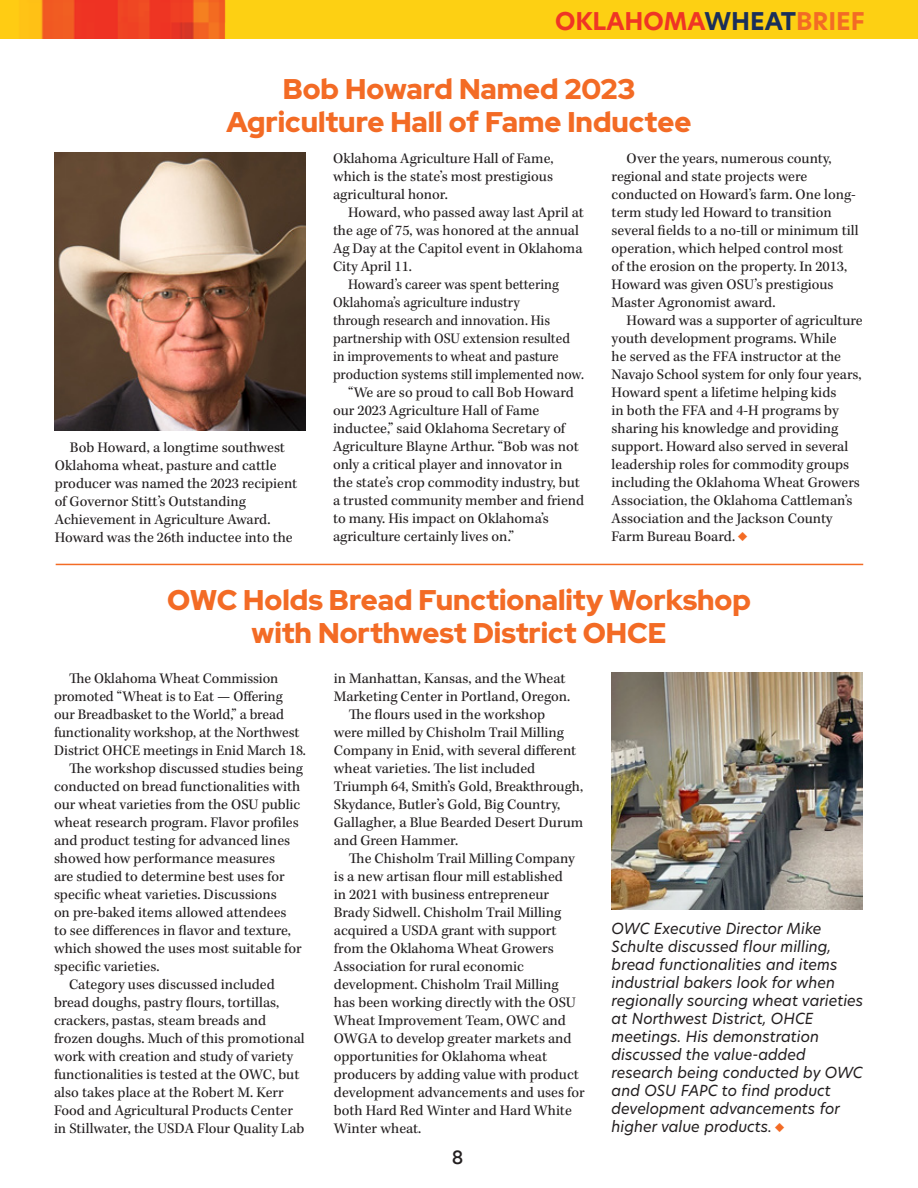
<style>
.page{position:relative;width:918px;height:1188px;background:#fff}
.page>*{position:absolute;margin:0;border:0;box-sizing:border-box;transform-origin:0 0}
.Headline{font:900 28.5px "Red Hat Display";color:#f36b25}
.Cover_TOC{font:700 24px "New Hero";color:#ef3525}
.Cover_TOC-2{font:500 18px "New Hero";color:#231f20}
.body{font:15px/18px "Kepler Std";color:#231f20}
.Cutline{font:italic 15px/18px "New Hero";color:#231f20}
.body-2{font:15px/18px "Kepler Std";color:#231f20;scale:.95 1}
.s1{color:#1a2f5a}
.s2{color:#f36b25}
.s3{font-family:"Dingthings 3 Normal";font-size:16.5px;color:#f36b25}
.s4{font-family:"Dingthings 3 Normal";font-style:normal;font-size:16.5px;color:#f36b25}
</style>
<div class="page">
<img style="left:0;top:0;width:918px;height:39px">
<img style="left:55px;top:153px;width:250px;height:278px">
<img style="left:612px;top:673px;width:250px;height:236px">
<hr style="left:56px;top:564px;width:807px;height:1px;background:#f36b25">
<p class="Cover_TOC" style="left:555px;top:5px;width:311px">OKLAHOMA<span class="s1">WHEAT</span><span class="s2">BRIEF</span></p>
<p class="Headline" style="left:283px;top:70px;width:354px">Bob Howard Named 2023</p>
<p class="Headline" style="left:227px;top:103px;width:466px">Agriculture Hall of Fame Inductee</p>
<p class="body" style="left:55px;top:439px;width:244px;text-indent:15px">Bob Howard, a longtime southwest Oklahoma wheat, pasture and cattle producer was named the 2023 recipient of Governor Stitt’s Outstanding Achievement in Agriculture Award.<br>Howard was the 26th inductee into the</p>
<p class="body" style="left:333px;top:150px;width:222px;text-align:justify">Oklahoma Agriculture Hall of Fame, which is the state’s most prestigious agricultural honor.</p>
<p class="body" style="left:333px;top:204px;width:252px;text-indent:15px">Howard, who passed away last April at the age of 75, was honored at the annual<br>Ag Day at the Capitol event in Oklahoma<br>City April 11.</p>
<p class="body-2" style="left:333px;top:276px;width:266px;text-indent:15px">Howard’s career was spent bettering Oklahoma’s agriculture industry<br>through research and innovation. His partnership with OSU extension resulted in improvements to wheat and pasture production systems still implemented now.</p>
<p class="body" style="left:333px;top:384px;width:253px;text-indent:15px">“We are so proud to call Bob Howard our 2023 Agriculture Hall of Fame inductee,” said Oklahoma Secretary of Agriculture Blayne Arthur. “Bob was not only a critical player and innovator in the state’s crop commodity industry, but a trusted community member and friend to many. His impact on Oklahoma’s agriculture certainly lives on.”</p>
<p class="body" style="left:612px;top:150px;width:249px;text-indent:15px">Over the years, numerous county, regional and state projects were conducted on Howard’s farm. One long&shy;term study led Howard to transition several fields to a no-till or minimum till operation, which helped control most<br>of the erosion on the property. In 2013, Howard was given OSU’s prestigious Master Agronomist award.</p>
<p class="body" style="left:612px;top:312px;width:253px;text-indent:15px">Howard was a supporter of agriculture youth development programs. While<br>he served as the FFA instructor at the Navajo School system for only four years, Howard spent a lifetime helping kids<br>in both the FFA and 4-H programs by sharing his knowledge and providing support. Howard also served in several leadership roles for commodity groups including the Oklahoma Wheat Growers Association, the Oklahoma Cattleman’s Association and the Jackson County Farm Bureau Board. <span class="s3">u</span></p>
<p class="Headline" style="left:167px;top:581px;width:585px">OWC Holds Bread Functionality Workshop</p>
<p class="Headline" style="left:252px;top:614px;width:416px">with Northwest District OHCE</p>
<p class="body" style="left:334px;top:670px;width:238px">in Manhattan, Kansas, and the Wheat<br>Marketing Center in Portland, Oregon.</p>
<p class="body" style="left:334px;top:706px;width:251px;text-indent:15px">The flours used in the workshop<br>were milled by Chisholm Trail Milling Company in Enid, with several different wheat varieties. The list included Triumph 64, Smith’s Gold, Breakthrough, Skydance, Butler’s Gold, Big Country, Gallagher, a Blue Bearded Desert Durum and Green Hammer.</p>
<p class="body" style="left:334px;top:850px;width:252px;text-indent:15px">The Chisholm Trail Milling Company is a new artisan flour mill established<br>in 2021 with business entrepreneur Brady Sidwell. Chisholm Trail Milling acquired a USDA grant with support from the Oklahoma Wheat Growers Association for rural economic development. Chisholm Trail Milling<br>has been working directly with the OSU Wheat Improvement Team, OWC and OWGA to develop greater markets and opportunities for Oklahoma wheat producers by adding value with product development advancements and uses for both Hard Red Winter and Hard White Winter wheat.</p>
<p class="body" style="left:54px;top:670px;width:254px;text-indent:15px">The Oklahoma Wheat Commission promoted “Wheat is to Eat — Offering our Breadbasket to the World,” a bread functionality workshop, at the Northwest District OHCE meetings in Enid March 18.</p>
<p class="body" style="left:54px;top:760px;width:250px;text-indent:15px">The workshop discussed studies being conducted on bread functionalities with our wheat varieties from the OSU public wheat research program. Flavor profiles and product testing for advanced lines showed how performance measures<br>are studied to determine best uses for specific wheat varieties. Discussions<br>on pre-baked items allowed attendees to see differences in flavor and texture, which showed the uses most suitable for specific varieties.</p>
<p class="body" style="left:54px;top:976px;width:252px;text-indent:15px">Category uses discussed included bread doughs, pastry flours, tortillas, crackers, pastas, steam breads and frozen doughs. Much of this promotional work with creation and study of variety functionalities is tested at the OWC, but also takes place at the Robert M. Kerr Food and Agricultural Products Center in Stillwater, the USDA Flour Quality Lab</p>
<p class="Cutline" style="left:612px;top:919px;width:253px">OWC Executive Director Mike<br>Schulte discussed flour milling, bread functionalities and items industrial bakers look for when regionally sourcing wheat varieties at Northwest District, OHCE meetings. His demonstration discussed the value-added research being conducted by OWC and OSU FAPC to find product development advancements for higher value products. <span class="s4">u</span></p>
<p class="Cover_TOC-2" style="left:452px;top:1145px;width:13px">8</p>
</div>
